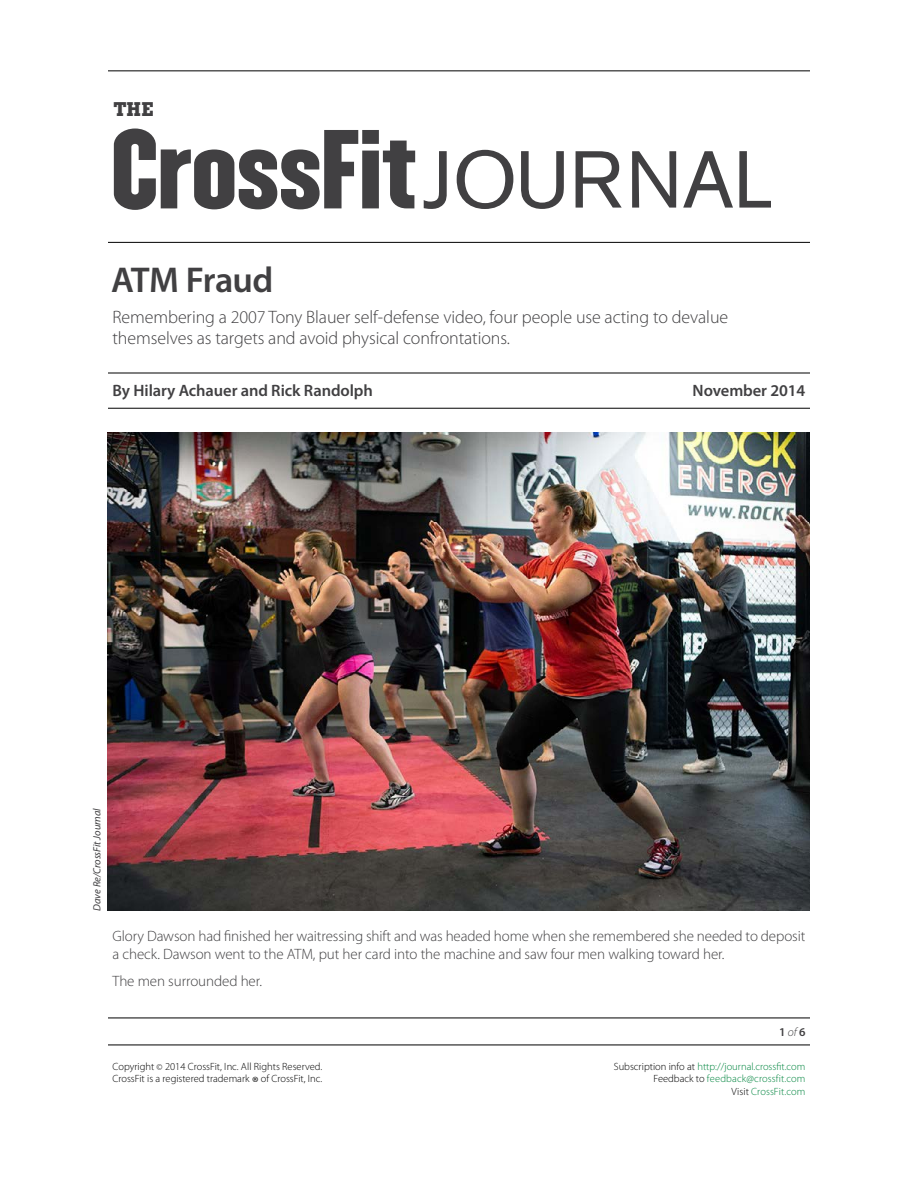
<style>
.page{position:relative;width:918px;height:1188px;background:#fff}
.page>*{position:absolute;margin:0;border:0;box-sizing:border-box;transform-origin:0 0}
.t1{font:79.8px "Akzidenz Grotesk BE";color:#414042}
.t2{font:600 36px "Myriad Pro";letter-spacing:-.02em;color:#414042}
.t3{font:700 19.65px "Boton";color:#414042}
.t4{font:300 18px/21px "Myriad Pro";letter-spacing:-.005em;color:#414042}
.t5{font:600 16.5px "Myriad Pro";letter-spacing:-.005em;color:#414042}
.t6{font:300 15px/18px "Myriad Pro";letter-spacing:-.005em;color:#414042}
.t7{font:600 12px "Myriad Pro";color:#414042}
.t8{font:300 10.5px/12.6px "Myriad Pro";color:#00853f;text-align:right}
.t9{font:300 10.5px/12px "Myriad Pro";color:#000}
.t10{font:italic 10.5px "Myriad Pro";letter-spacing:-.005em;color:#414042}
.s1{font-weight:300;font-style:italic}
.s2{font-size:9px}
.s3{font-size:16.5px}
.s4{color:#000}
</style>
<div class="page">
<hr style="left:108px;top:1018px;width:702px;height:1px;background:#000">
<hr style="left:108px;top:1045px;width:702px;height:1px;background:#000">
<svg style="left:114px;top:129px;width:301px;height:81px"></svg>
<hr style="left:108px;top:242px;width:702px;height:1px;background:#000">
<hr style="left:108px;top:71px;width:702px;height:1px;background:#000">
<hr style="left:108px;top:373px;width:702px;height:1px;background:#000">
<hr style="left:108px;top:408px;width:702px;height:1px;background:#000">
<img style="left:108px;top:432px;width:702px;height:479px">
<h3 class="t3" style="left:114px;top:98px;width:41px">THE</h3>
<h2 class="t2" style="left:111px;top:257px;width:164px">ATM Fraud</h2>
<h1 class="t1" style="left:423px;top:132px;width:354px">JOURNAL</h1>
<p class="t4" style="left:112px;top:307px;width:617px">Remembering a 2007 Tony Blauer self-defense video, four people use acting to devalue themselves as targets and avoid physical confrontations.</p>
<p class="t5" style="left:112px;top:380px;width:262px">By Hilary Achauer and Rick Randolph</p>
<p class="t5" style="left:693px;top:380px;width:114px">November 2014</p>
<p class="t10" style="left:91px;top:911px;width:104px;rotate:-90deg">Dave Re/CrossFit Journal</p>
<p class="t6" style="left:112px;top:927px;width:694px">Glory Dawson had finished her waitressing shift and was headed home when she remembered she needed to deposit a check. Dawson went to the ATM, put her card into the machine and saw four men walking toward her.</p>
<p class="t6" style="left:112px;top:972px;width:151px">The men surrounded her.</p>
<p class="t7" style="left:779px;top:1024px;width:28px">1 <span class="s1">of</span> 6</p>
<p class="t9" style="left:112px;top:1061px;width:211px">Copyright <span class="s2">©</span> 2014 CrossFit, Inc. All Rights Reserved.<br>CrossFit is a registered trademark <span class="s3">®</span> of CrossFit, Inc.</p>
<p class="t8" style="left:614px;top:1060px;width:193px"><span class="s4">Subscription info at</span> http://journal.crossfit.com<br><span class="s4">Feedback to</span> feedback@crossfit.com<br><span class="s4">Visit</span> CrossFit.com</p>
</div>
